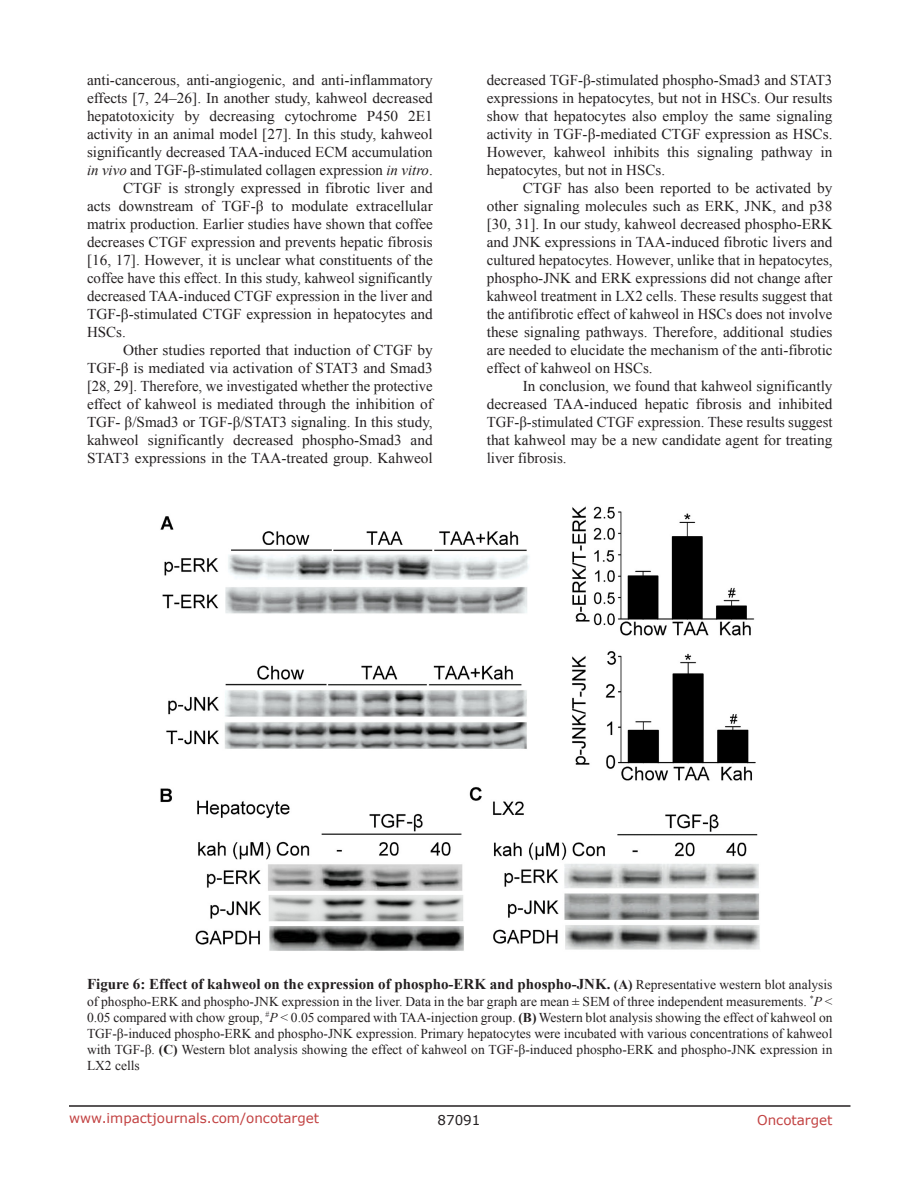
<style>
.page{position:relative;width:918px;height:1188px;background:#fff}
.page>*{position:absolute;margin:0;border:0;box-sizing:border-box;transform-origin:0 0}
.BodyText{font:15px/18px "Times New Roman";color:#231f20;text-align:justify}
.figuretext{font:700 15px "Times New Roman";color:#231f20}
.figuretext-2{font:13.5px/16.2px "Times New Roman";color:#231f20;text-align:justify}
.t1{font:13.5px "Verdana";color:#c24141}
.t2{font:13.5px "Verdana";color:#231f20}
.s1{font-style:italic}
.s2{font-size:13.5px}
.s3{font-weight:400;font-size:13.5px}
.s4{font-weight:700}
</style>
<div class="page">
<hr style="left:69px;top:1105px;width:781px;height:2px;background:#231f20">
<img style="left:160px;top:506px;width:600px;height:445px">
<p class="BodyText" style="left:87px;top:71px;width:347px">anti-cancerous, anti-angiogenic, and anti-inflammatory effects [7, 24–26]. In another study, kahweol decreased hepatotoxicity by decreasing cytochrome P450 2E1 activity in an animal model [27]. In this study, kahweol significantly decreased TAA-induced ECM accumulation <span class="s1">in vivo</span> and TGF-β-stimulated collagen expression <span class="s1">in vitro</span>.</p>
<p class="BodyText" style="left:87px;top:179px;width:347px;text-indent:36px">CTGF is strongly expressed in fibrotic liver and acts downstream of TGF-β to modulate extracellular matrix production. Earlier studies have shown that coffee decreases CTGF expression and prevents hepatic fibrosis [16, 17]. However, it is unclear what constituents of the coffee have this effect. In this study, kahweol significantly decreased TAA-induced CTGF expression in the liver and TGF-β-stimulated CTGF expression in hepatocytes and HSCs.</p>
<p class="BodyText" style="left:87px;top:341px;width:347px;text-indent:36px">Other studies reported that induction of CTGF by TGF-β is mediated via activation of STAT3 and Smad3 [28, 29]. Therefore, we investigated whether the protective effect of kahweol is mediated through the inhibition of TGF- β/Smad3 or TGF-β/STAT3 signaling. In this study, kahweol significantly decreased phospho-Smad3 and STAT3 expressions in the TAA-treated group. Kahweol</p>
<p class="BodyText" style="left:487px;top:71px;width:347px">decreased TGF-β-stimulated phospho-Smad3 and STAT3 expressions in hepatocytes, but not in HSCs. Our results show that hepatocytes also employ the same signaling activity in TGF-β-mediated CTGF expression as HSCs.<br>However, kahweol inhibits this signaling pathway in hepatocytes, but not in HSCs.</p>
<p class="BodyText" style="left:487px;top:179px;width:347px;text-indent:36px">CTGF has also been reported to be activated by other signaling molecules such as ERK, JNK, and p38 [30, 31]. In our study, kahweol decreased phospho-ERK and JNK expressions in TAA-induced fibrotic livers and cultured hepatocytes. However, unlike that in hepatocytes, phospho-JNK and ERK expressions did not change after kahweol treatment in LX2 cells. These results suggest that the antifibrotic effect of kahweol in HSCs does not involve these signaling pathways. Therefore, additional studies are needed to elucidate the mechanism of the anti-fibrotic effect of kahweol on HSCs.</p>
<p class="BodyText" style="left:487px;top:377px;width:347px;text-indent:36px">In conclusion, we found that kahweol significantly decreased TAA-induced hepatic fibrosis and inhibited TGF-β-stimulated CTGF expression. These results suggest that kahweol may be a new candidate agent for treating liver fibrosis.</p>
<p class="figuretext" style="left:87px;top:974px;width:747px">Figure 6: Effect of kahweol on the expression of phospho-ERK and phospho-JNK. <span class="s2">(A)</span> <span class="s3">Representative western blot analysis</span></p>
<p class="figuretext-2" style="left:87px;top:993px;width:747px">of phospho-ERK and phospho-JNK expression in the liver. Data in the bar graph are mean ± SEM of three independent measurements. <sup>*</sup><span class="s1">P</span> &lt; 0.05 compared with chow group, <sup>#</sup><span class="s1">P</span> &lt; 0.05 compared with TAA-injection group. <span class="s4">(B)</span> Western blot analysis showing the effect of kahweol on TGF-β-induced phospho-ERK and phospho-JNK expression. Primary hepatocytes were incubated with various concentrations of kahweol with TGF-β. <span class="s4">(C)</span> Western blot analysis showing the effect of kahweol on TGF-β-induced phospho-ERK and phospho-JNK expression in LX2 cells</p>
<p class="t1" style="left:69px;top:1109px;width:252px">www.impactjournals.com/oncotarget</p>
<p class="t2" style="left:438px;top:1111px;width:44px">87091</p>
<p class="t1" style="left:757px;top:1111px;width:77px">Oncotarget</p>
</div>
